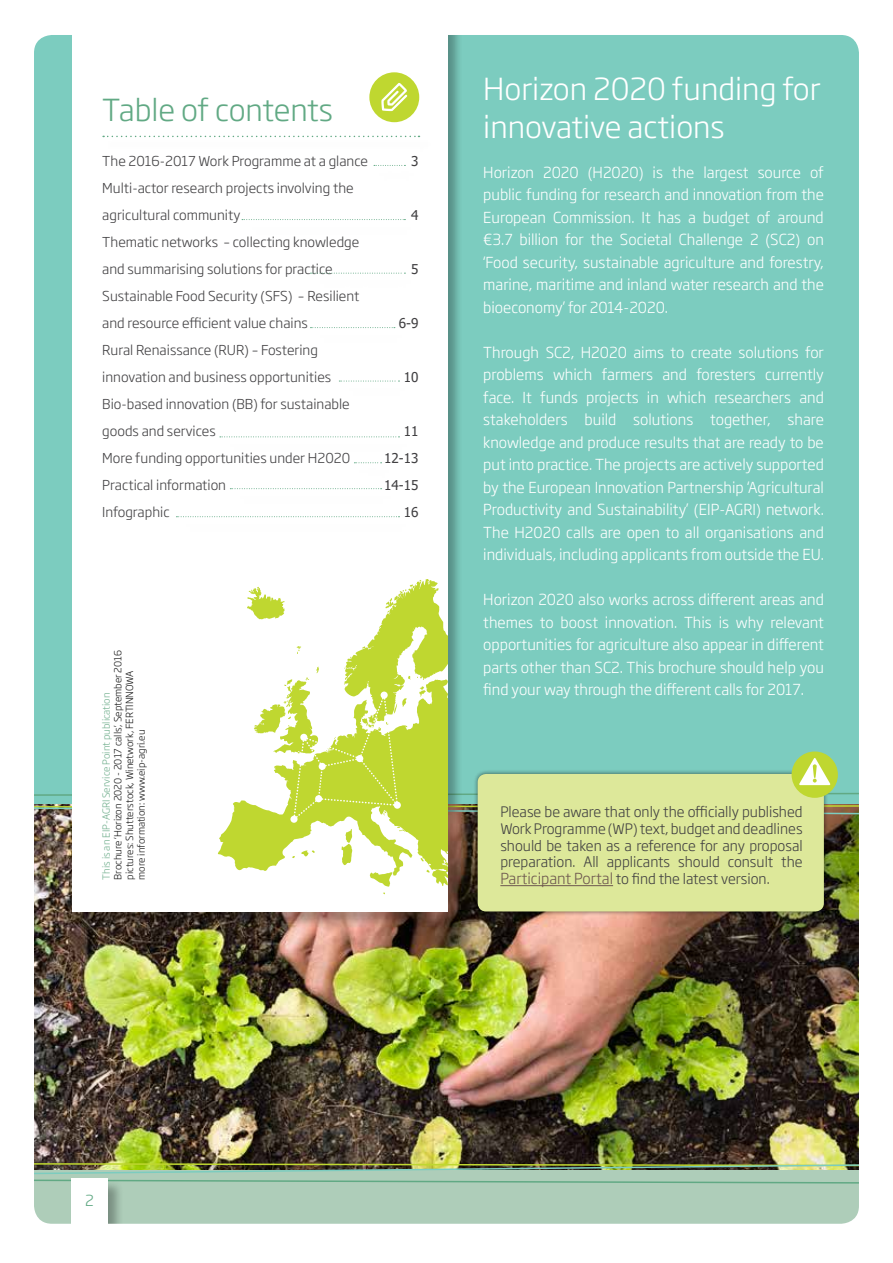
<style>
.page{position:relative;width:893px;height:1263px;background:#fff}
.page>*{position:absolute;margin:0;border:0;box-sizing:border-box;transform-origin:0 0}
.t1{font:300 30px/37.8px "Soho Gothic Pro";color:#fff}
.t2{font:300 30px "Soho Gothic Pro";letter-spacing:-.01em;color:#61a984}
.t3{font:300 15px/22.5px "Soho Gothic Pro";color:#fff;text-align:justify}
.t4{font:300 15px "Soho Gothic Pro";color:#61a984}
.t5{font:300 14.25px/16.8px "Soho Gothic Pro";color:#414042;text-align:justify}
.t6{font:300 13.5px/27px "Soho Gothic Pro";color:#414042}
.t7{font:13.5px/27px "Tahoma";color:#414042;text-align:right}
.t8{font:300 9.75px/11.7px "Soho Gothic Pro";color:#1a1a1a}
.t9{font:300 9.75px "Soho Gothic Pro";color:#72af8e}
.s1{font-size:15px;color:#6e584f}
</style>
<div class="page">
<img style="left:34px;top:35px;width:825px;height:1189px">
<h1 class="t2" style="left:102px;top:86px;width:232px">Table of contents</h1>
<p class="t6" style="left:102px;top:146px;width:267px">The 2016-2017 Work Programme at a glance Multi-actor research projects involving the agricultural community<br>Thematic networks – collecting knowledge and summarising solutions for practice Sustainable Food Security (SFS) – Resilient and resource efficient value chains<br>Rural Renaissance (RUR) – Fostering innovation and business opportunities Bio-based innovation (BB) for sustainable goods and services<br>More funding opportunities under H2020<br>Practical information<br>Infographic</p>
<p class="t7" style="left:411px;top:148px;width:9px">3</p>
<p class="t7" style="left:411px;top:202px;width:9px">4</p>
<p class="t7" style="left:411px;top:256px;width:9px">5</p>
<p class="t7" style="left:399px;top:310px;width:21px">6-9</p>
<p class="t7" style="left:404px;top:364px;width:16px">10</p>
<p class="t7" style="left:384px;top:418px;width:36px">11<br>12-13<br>14-15<br>16</p>
<p class="t8" style="left:112px;top:880px;width:231px;rotate:-90deg">Brochure ‘Horizon 2020 - 2017 calls’, September 2016 pictures: Shutterstock, Winetwork, FERTINNOWA more information: www.eip-agri.eu</p>
<p class="t9" style="left:99px;top:880px;width:189px;rotate:-90deg">This is an EIP-AGRI Service Point publication</p>
<h1 class="t1" style="left:483px;top:68px;width:339px">Horizon 2020 funding for innovative actions</h1>
<p class="t3" style="left:483px;top:160px;width:342px">Horizon 2020 (H2020) is the largest source of public funding for research and innovation from the European Commission. It has a budget of around €3.7 billion for the Societal Challenge 2 (SC2) on ‘Food security, sustainable agriculture and forestry, marine, maritime and inland water research and the bioeconomy’ for 2014-2020.</p>
<p class="t3" style="left:483px;top:340px;width:342px">Through SC2, H2020 aims to create solutions for problems which farmers and foresters currently face. It funds projects in which researchers and stakeholders build solutions together, share knowledge and produce results that are ready to be put into practice. The projects are actively supported by the European Innovation Partnership ‘Agricultural Productivity and Sustainability’ (EIP-AGRI) network.<br>The H2020 calls are open to all organisations and individuals, including applicants from outside the EU.</p>
<p class="t3" style="left:483px;top:587px;width:342px">Horizon 2020 also works across different areas and themes to boost innovation. This is why relevant opportunities for agriculture also appear in different parts other than SC2. This brochure should help you find your way through the different calls for 2017.</p>
<p class="t5" style="left:500px;top:802px;width:304px">Please be aware that only the officially published Work Programme (WP) text, budget and deadlines should be taken as a reference for any proposal preparation. All applicants should consult the <span class="s1">Participant Portal</span> to find the latest version.</p>
<p class="t4" style="left:85px;top:1188px;width:10px">2</p>
</div>
